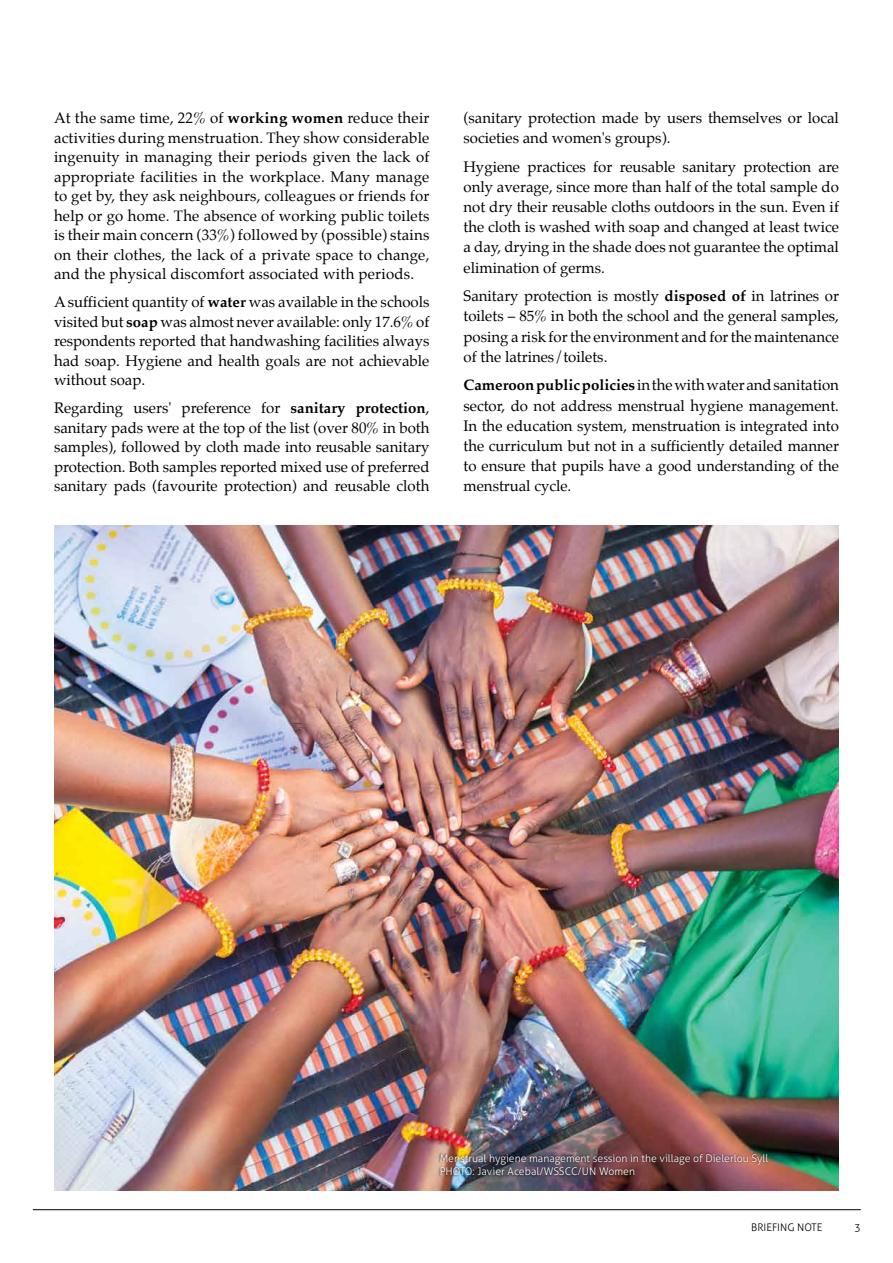
<style>
.page{position:relative;width:893px;height:1263px;background:#fff}
.page>*{position:absolute;margin:0;border:0;box-sizing:border-box;transform-origin:0 0}
.t1{font:15px/19.5px "Palatino";color:#000;text-align:justify}
.t2{font:300 10.5px/13.5px "Aller";color:#fff}
.t3{font:300 10.5px "Aller";color:#000}
.s1{font-weight:700}
</style>
<div class="page">
<hr style="left:33px;top:1209px;width:828px;height:1px;background:#000">
<img style="left:54px;top:526px;width:785px;height:665px">
<div style="left:439px;top:1152px;width:331px;height:25px;background:#000;opacity:.85"></div>
<p class="t1" style="left:54px;top:108px;width:377px">At the same time, 22% of <span class="s1">working women</span> reduce their activities during menstruation. They show considerable ingenuity in managing their periods given the lack of appropriate facilities in the workplace. Many manage to get by, they ask neighbours, colleagues or friends for help or go home. The absence of working public toilets is their main concern (33%) followed by (possible) stains on their clothes, the lack of a private space to change, and the physical discomfort associated with periods.</p>
<p class="t1" style="left:54px;top:292px;width:377px">A sufficient quantity of <span class="s1">water</span> was available in the schools visited but <span class="s1">soap</span> was almost never available: only 17.6% of respondents reported that handwashing facilities always had soap. Hygiene and health goals are not achievable without soap.</p>
<p class="t1" style="left:54px;top:398px;width:377px">Regarding users' preference for <span class="s1">sanitary protection</span>, sanitary pads were at the top of the list (over 80% in both samples), followed by cloth made into reusable sanitary protection. Both samples reported mixed use of preferred sanitary pads (favourite protection) and reusable cloth</p>
<p class="t1" style="left:463px;top:108px;width:377px;line-height:20.1px">(sanitary protection made by users themselves or local societies and women's groups).</p>
<p class="t1" style="left:463px;top:157px;width:377px;line-height:20.1px">Hygiene practices for reusable sanitary protection are only average, since more than half of the total sample do not dry their reusable cloths outdoors in the sun. Even if the cloth is washed with soap and changed at least twice a day, drying in the shade does not guarantee the optimal elimination of germs.</p>
<p class="t1" style="left:463px;top:286px;width:377px;line-height:20.1px">Sanitary protection is mostly <span class="s1">disposed of</span> in latrines or toilets – 85% in both the school and the general samples, posing a risk for the environment and for the maintenance of the latrines/toilets.</p>
<p class="t1" style="left:463px;top:375px;width:377px;line-height:20.1px"><span class="s1">Cameroon public policies</span> in the with water and sanitation sector, do not address menstrual hygiene management.<br>In the education system, menstruation is integrated into the curriculum but not in a sufficiently detailed manner to ensure that pupils have a good understanding of the menstrual cycle.</p>
<p class="t2" style="left:440px;top:1151px;width:330px">Menstrual hygiene management session in the village of Dielerlou Syll<br>PHOTO: Javier Acebal/WSSCC/UN Women</p>
<p class="t3" style="left:751px;top:1221px;width:73px">BRIEFING NOTE</p>
<p class="t3" style="left:854px;top:1221px;width:8px">3</p>
</div>
